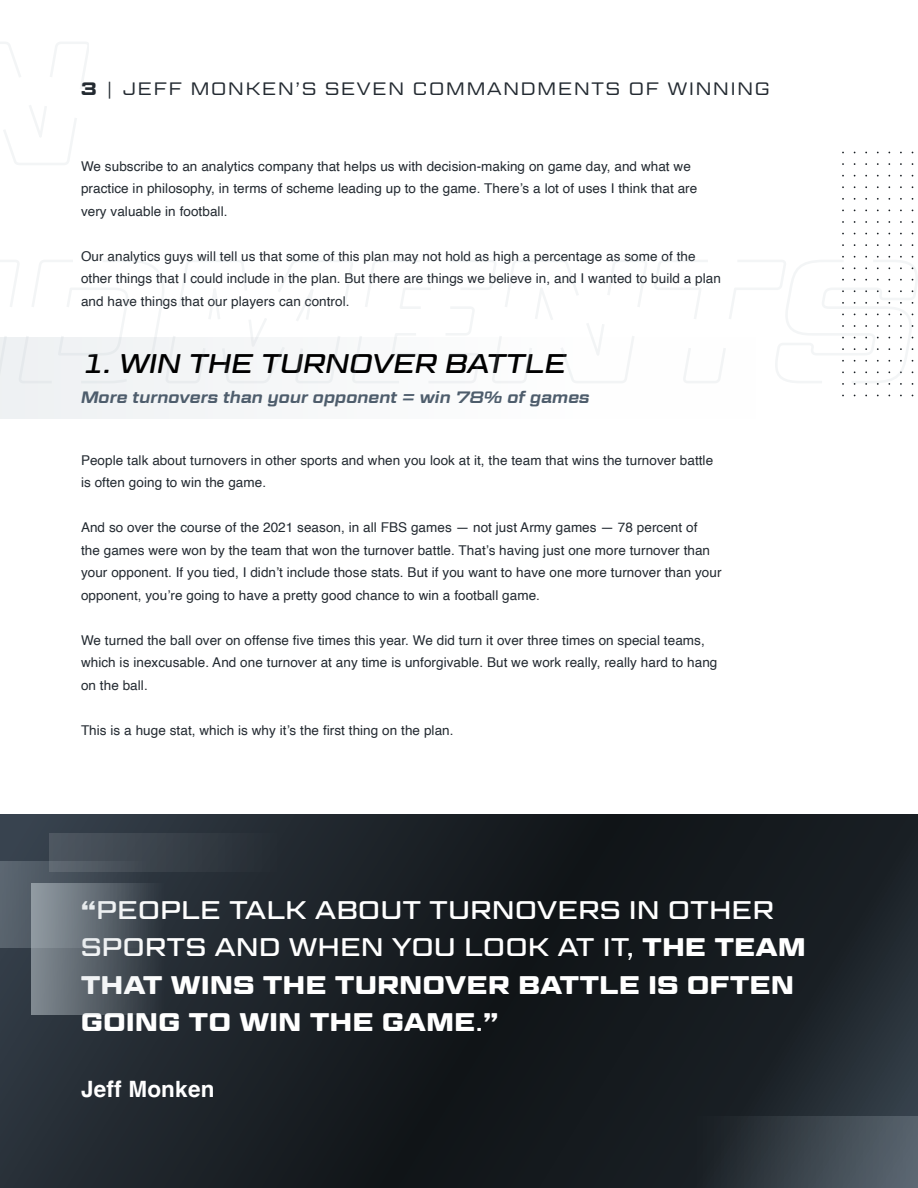
<style>
.page{position:relative;width:918px;height:1188px;background:#fff}
.page>*{position:absolute;margin:0;border:0;box-sizing:border-box;transform-origin:0 0}
.t1{font:italic 27px "Geom Graphic";letter-spacing:.005em;color:#000}
.t2{font:700 25.5px/37.5px "Geom Graphic";letter-spacing:.025em;color:#fff}
.t3{font:700 22.5px "Helvetica";letter-spacing:.01em;color:#fff}
.t4{font:300 18px "Geom Graphic";letter-spacing:.1em;color:#232a31}
.t5{font:italic 600 16.5px "Geom Graphic";letter-spacing:.005em;color:#4e5d6c}
.t6{font:13.5px/22.5px "Helvetica";letter-spacing:.005em;color:#232a31}
.s1{font-weight:700}
.s2{font-weight:400}
</style>
<div class="page">
<svg style="left:0;top:814px;width:918px;height:374px;background:#1a2025"></svg>
<div style="left:50px;top:833px;width:299px;height:38px;background:linear-gradient(to right,#4d5660,#1a2026)"></div>
<div style="left:635px;top:1116px;width:283px;height:72px;background:linear-gradient(to right,#0c1115,#59656f)"></div>
<svg style="left:0;top:861px;width:188px;height:87px;background:#4a545e"></svg>
<div style="left:31px;top:883px;width:167px;height:132px;background:linear-gradient(to right,#89929a,#171e26)"></div>
<div style="left:0;top:337px;width:756px;height:82px;background:#f8f9fa"></div>
<svg style="left:0;top:42px;width:89px;height:123px"></svg>
<svg style="left:0;top:260px;width:646px;height:124px"></svg>
<svg style="left:655px;top:256px;width:263px;height:129px"></svg>
<h3 class="t4" style="left:81px;top:78px;width:690px"><span class="s1">3</span> | JEFF MONKEN’S SEVEN COMMANDMENTS OF WINNING</h3>
<p class="t6" style="left:81px;top:155px;width:618px">We subscribe to an analytics company that helps us with decision-making on game day, and what we practice in philosophy, in terms of scheme leading up to the game. There’s a lot of uses I think that are very valuable in football.</p>
<p class="t6" style="left:81px;top:245px;width:642px">Our analytics guys will tell us that some of this plan may not hold as high a percentage as some of the other things that I could include in the plan. But there are things we believe in, and I wanted to build a plan and have things that our players can control.</p>
<h1 class="t1" style="left:81px;top:347px;width:487px">1. WIN THE TURNOVER BATTLE</h1>
<p class="t5" style="left:81px;top:387px;width:510px">More turnovers than your opponent = win 78% of games</p>
<p class="t6" style="left:81px;top:449px;width:634px">People talk about turnovers in other sports and when you look at it, the team that wins the turnover battle is often going to win the game.</p>
<p class="t6" style="left:81px;top:517px;width:642px">And so over the course of the 2021 season, in all FBS games — not just Army games — 78 percent of<br>the games were won by the team that won the turnover battle. That’s having just one more turnover than your opponent. If you tied, I didn’t include those stats. But if you want to have one more turnover than your opponent, you’re going to have a pretty good chance to win a football game.</p>
<p class="t6" style="left:81px;top:629px;width:638px">We turned the ball over on offense five times this year. We did turn it over three times on special teams, which is inexcusable. And one turnover at any time is unforgivable. But we work really, really hard to hang on the ball.</p>
<p class="t6" style="left:81px;top:719px;width:374px">This is a huge stat, which is why it’s the first thing on the plan.</p>
<h2 class="t2" style="left:81px;top:891px;width:726px">“<span class="s2">PEOPLE TALK ABOUT TURNOVERS IN OTHER SPORTS AND WHEN YOU LOOK AT IT,</span> THE TEAM THAT WINS THE TURNOVER BATTLE IS OFTEN GOING TO WIN THE GAME<span class="s2">.</span>”</h2>
<h3 class="t3" style="left:81px;top:1076px;width:135px">Jeff Monken</h3>
</div>
